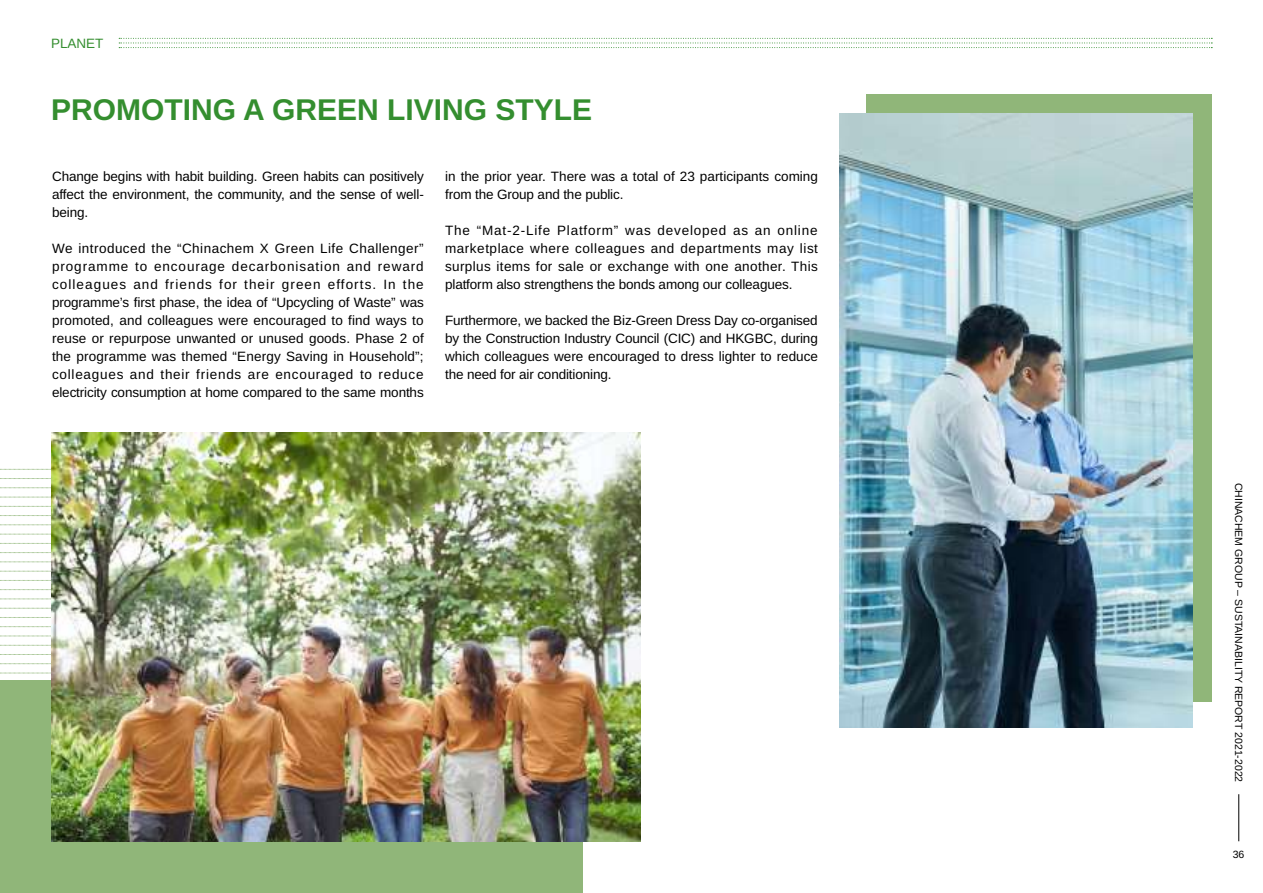
<style>
.page{position:relative;width:1263px;height:893px;background:#fff}
.page>*{position:absolute;margin:0;border:0;box-sizing:border-box;transform-origin:0 0}
.t1{font:700 30px "Arimo";color:#348e2f}
.t2{font:13.5px/18px "Arimo";letter-spacing:-.01em;color:#000;text-align:justify}
.t3{font:13.5px "Arimo";color:#348e2f}
.t4{font:10.5px "Arimo";color:#000}
</style>
<div class="page">
<hr style="left:1238px;top:794px;width:1px;height:47px;background:#000">
<svg style="left:119px;top:38px;width:1093px;height:10px"></svg>
<div style="left:867px;top:94px;width:345px;height:608px;background:#90b679"></div>
<img style="left:839px;top:114px;width:354px;height:614px">
<svg style="left:0;top:478px;width:51px;height:1px"></svg>
<svg style="left:0;top:589px;width:51px;height:1px"></svg>
<svg style="left:0;top:534px;width:51px;height:1px"></svg>
<svg style="left:0;top:645px;width:51px;height:1px"></svg>
<svg style="left:0;top:506px;width:51px;height:1px"></svg>
<svg style="left:0;top:617px;width:51px;height:1px"></svg>
<svg style="left:0;top:562px;width:51px;height:1px"></svg>
<svg style="left:0;top:673px;width:51px;height:1px"></svg>
<svg style="left:0;top:488px;width:51px;height:1px"></svg>
<svg style="left:0;top:599px;width:51px;height:1px"></svg>
<svg style="left:0;top:543px;width:51px;height:1px"></svg>
<svg style="left:0;top:654px;width:51px;height:1px"></svg>
<svg style="left:0;top:515px;width:51px;height:1px"></svg>
<svg style="left:0;top:626px;width:51px;height:1px"></svg>
<svg style="left:0;top:571px;width:51px;height:1px"></svg>
<svg style="left:0;top:469px;width:51px;height:1px"></svg>
<svg style="left:0;top:580px;width:51px;height:1px"></svg>
<svg style="left:0;top:525px;width:51px;height:1px"></svg>
<svg style="left:0;top:636px;width:51px;height:1px"></svg>
<svg style="left:0;top:497px;width:51px;height:1px"></svg>
<svg style="left:0;top:608px;width:51px;height:1px"></svg>
<svg style="left:0;top:552px;width:51px;height:1px"></svg>
<svg style="left:0;top:663px;width:51px;height:1px"></svg>
<div style="left:0;top:681px;width:583px;height:212px;background:#90b679"></div>
<img style="left:51px;top:433px;width:589px;height:408px">
<p class="t3" style="left:51px;top:34px;width:54px">PLANET</p>
<h1 class="t1" style="left:51px;top:88px;width:543px">PROMOTING A GREEN LIVING STYLE</h1>
<p class="t2" style="left:52px;top:167px;width:373px">Change begins with habit building. Green habits can positively affect the environment, the community, and the sense of well&shy;being.</p>
<p class="t2" style="left:52px;top:239px;width:373px">We introduced the “Chinachem X Green Life Challenger” programme to encourage decarbonisation and reward colleagues and friends for their green efforts. In the programme’s first phase, the idea of “Upcycling of Waste” was promoted, and colleagues were encouraged to find ways to reuse or repurpose unwanted or unused goods. Phase 2 of the programme was themed “Energy Saving in Household”; colleagues and their friends are encouraged to reduce electricity consumption at home compared to the same months</p>
<p class="t2" style="left:445px;top:167px;width:374px">in the prior year. There was a total of 23 participants coming from the Group and the public.</p>
<p class="t2" style="left:445px;top:221px;width:374px">The “Mat-2-Life Platform” was developed as an online marketplace where colleagues and departments may list surplus items for sale or exchange with one another. This platform also strengthens the bonds among our colleagues.</p>
<p class="t2" style="left:445px;top:311px;width:374px">Furthermore, we backed the Biz-Green Dress Day co-organised by the Construction Industry Council (CIC) and HKGBC, during which colleagues were encouraged to dress lighter to reduce the need for air conditioning.</p>
<p class="t4" style="left:1246px;top:483px;width:301px;rotate:90deg">CHINACHEM GROUP – SUSTAINABILITY REPORT 2021-2022</p>
<p class="t4" style="left:1233px;top:847px;width:13px">36</p>
</div>
